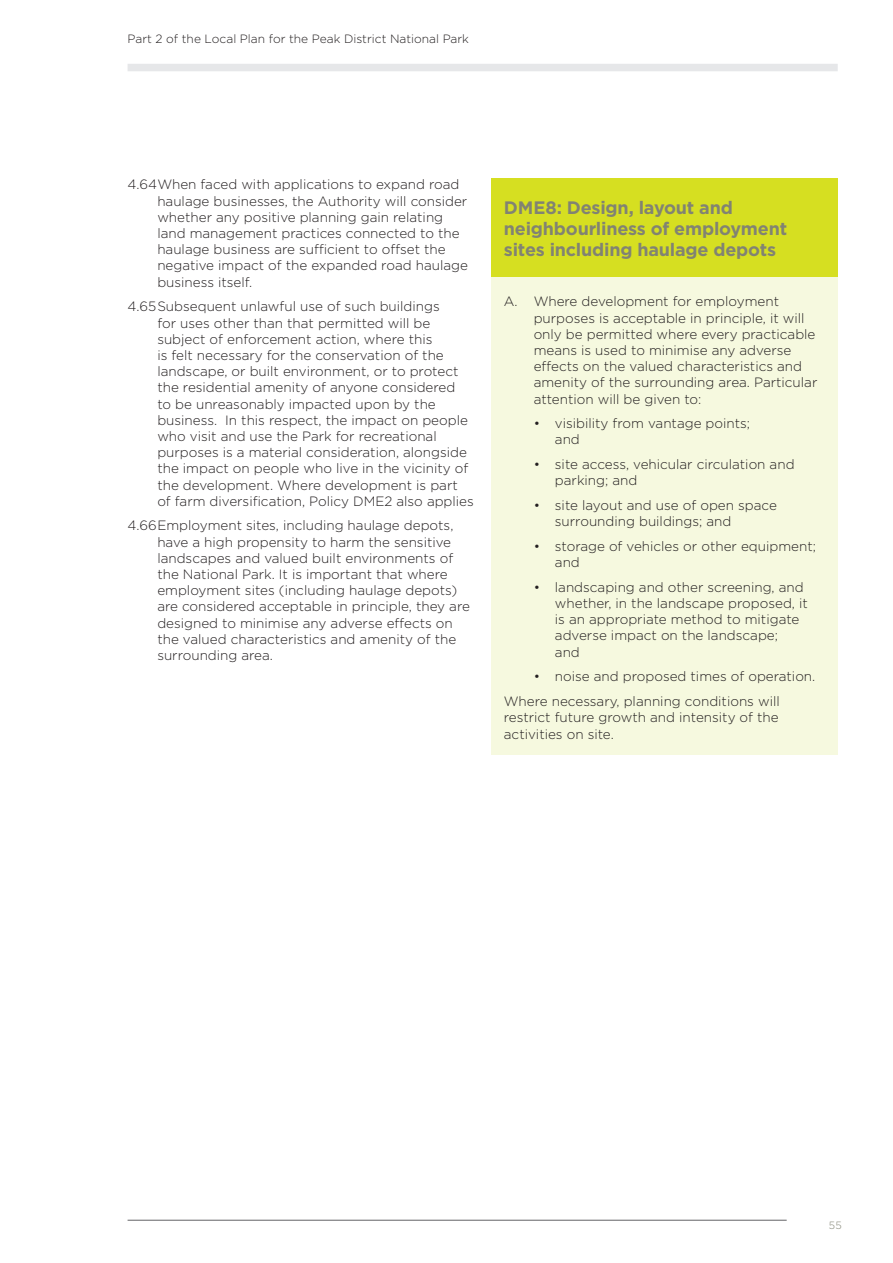
<style>
.page{position:relative;width:893px;height:1263px;background:#fff}
.page>*{position:absolute;margin:0;border:0;box-sizing:border-box;transform-origin:0 0}
.t1{font:700 18px/21px "Gotham";letter-spacing:-.01em;color:#818373}
.t2{font:300 13.5px/16.2px "Gotham";color:#231f20}
.t3{font:300 12px "Gotham";color:#231f20}
.t4{font:300 10.5px "Gotham";color:#818373}
</style>
<div class="page">
<div style="left:491px;top:179px;width:347px;height:98px;background:#d6df21"></div>
<div style="left:491px;top:277px;width:347px;height:478px;background:#f6f9df"></div>
<hr style="left:128px;top:1220px;width:659px;height:1px;background:#636366">
<div style="left:128px;top:64px;width:710px;height:7px;background:#e6e7e9"></div>
<p class="t3" style="left:128px;top:31px;width:343px">Part 2 of the Local Plan for the Peak District National Park</p>
<p class="t2" style="left:157px;top:176px;width:312px;text-indent:-30px">4.64When faced with applications to expand road haulage businesses, the Authority will consider whether any positive planning gain relating land management practices connected to the haulage business are sufficient to offset the negative impact of the expanded road haulage business itself.</p>
<p class="t2" style="left:157px;top:298px;width:318px;text-indent:-30px">4.65Subsequent unlawful use of such buildings<br>for uses other than that permitted will be subject of enforcement action, where this<br>is felt necessary for the conservation of the landscape, or built environment, or to protect the residential amenity of anyone considered<br>to be unreasonably impacted upon by the business. In this respect, the impact on people who visit and use the Park for recreational purposes is a material consideration, alongside the impact on people who live in the vicinity of the development. Where development is part of farm diversification, Policy DME2 also applies</p>
<p class="t2" style="left:157px;top:517px;width:314px;text-indent:-30px">4.66Employment sites, including haulage depots, have a high propensity to harm the sensitive landscapes and valued built environments of the National Park. It is important that where employment sites (including haulage depots) are considered acceptable in principle, they are designed to minimise any adverse effects on the valued characteristics and amenity of the surrounding area.</p>
<h1 class="t1" style="left:504px;top:197px;width:285px">DME8: Design, layout and neighbourliness of employment sites including haulage depots</h1>
<p class="t2" style="left:534px;top:293px;width:285px;text-indent:-30px">A. Where development for employment purposes is acceptable in principle, it will only be permitted where every practicable means is used to minimise any adverse effects on the valued characteristics and amenity of the surrounding area. Particular attention will be given to:</p>
<p class="t2" style="left:555px;top:415px;width:197px;text-indent:-21px">• visibility from vantage points; and</p>
<p class="t2" style="left:555px;top:456px;width:241px;text-indent:-21px">• site access, vehicular circulation and parking; and</p>
<p class="t2" style="left:555px;top:497px;width:223px;text-indent:-21px">• site layout and use of open space surrounding buildings; and</p>
<p class="t2" style="left:555px;top:538px;width:263px;text-indent:-21px">• storage of vehicles or other equipment; and</p>
<p class="t2" style="left:555px;top:579px;width:254px;text-indent:-21px">• landscaping and other screening, and whether, in the landscape proposed, it is an appropriate method to mitigate adverse impact on the landscape;<br>and</p>
<p class="t2" style="left:504px;top:664px;width:313px;line-height:24.8px;text-indent:30px">• noise and proposed times of operation.<br>Where necessary, planning conditions will</p>
<p class="t2" style="left:504px;top:709px;width:276px">restrict future growth and intensity of the activities on site.</p>
<p class="t4" style="left:829px;top:1218px;width:15px">55</p>
</div>
